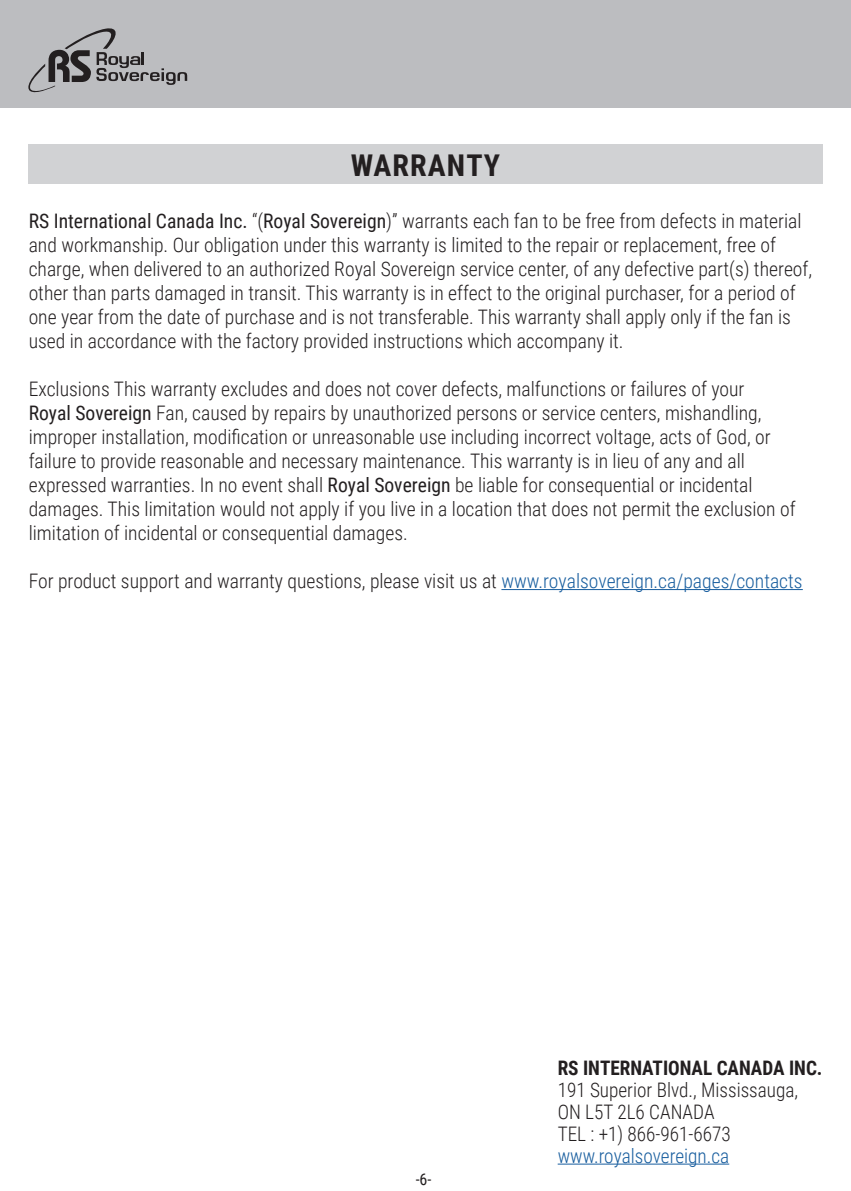
<style>
.page{position:relative;width:851px;height:1191px;background:#fff}
.page>*{position:absolute;margin:0;border:0;box-sizing:border-box;transform-origin:0 0}
.t1{font:700 30px "Roboto Condensed";letter-spacing:.035em;color:#231f20}
.t2{font:300 20px/24px "Roboto Condensed";color:#231f20}
.t3{font:300 20px/22px "Roboto Condensed";color:#231f20;scale:.96 1}
.t4{font:700 20px "Roboto Condensed";color:#231f20;scale:.96 1}
.t5{font:300 20px "Roboto Condensed";color:#175d9e;scale:.96 1}
.t6{font:16px "Roboto Condensed";color:#231f20}
.s1{font-weight:400}
.s2{color:#175d9e}
</style>
<div class="page">
<div style="left:0;top:0;width:850px;height:108px;background:#bcbdc0"></div>
<hr style="left:850px;top:0;width:1px;height:108px;background:#bcbdc0">
<svg style="left:28px;top:28px;width:159px;height:65px"></svg>
<div style="left:28px;top:145px;width:794px;height:39px;background:#d1d2d4"></div>
<hr style="left:501px;top:589px;width:301px;height:1px;background:#175d9e">
<hr style="left:557px;top:1163px;width:172px;height:1px;background:#175d9e">
<h1 class="t1" style="left:350px;top:144px;width:151px">WARRANTY</h1>
<p class="t2" style="left:29px;top:208px;width:784px"><span class="s1">RS International Canada Inc.</span> “(<span class="s1">Royal Sovereign</span>)” warrants each fan to be free from defects in material and workmanship. Our obligation under this warranty is limited to the repair or replacement, free of charge, when delivered to an authorized Royal Sovereign service center, of any defective part(s) thereof, other than parts damaged in transit. This warranty is in effect to the original purchaser, for a period of one year from the date of purchase and is not transferable. This warranty shall apply only if the fan is used in accordance with the factory provided instructions which accompany it.</p>
<p class="t2" style="left:29px;top:376px;width:768px">Exclusions This warranty excludes and does not cover defects, malfunctions or failures of your<br><span class="s1">Royal Sovereign</span> Fan, caused by repairs by unauthorized persons or service centers, mishandling, improper installation, modification or unreasonable use including incorrect voltage, acts of God, or failure to provide reasonable and necessary maintenance. This warranty is in lieu of any and all expressed warranties. In no event shall <span class="s1">Royal Sovereign</span> be liable for consequential or incidental damages. This limitation would not apply if you live in a location that does not permit the exclusion of limitation of incidental or consequential damages.</p>
<p class="t2" style="left:29px;top:568px;width:775px">For product support and warranty questions, please visit us at <span class="s2">www.royalsovereign.ca/pages/contacts</span></p>
<p class="t6" style="left:415px;top:1168px;width:17px">-6-</p>
<p class="t4" style="left:557px;top:1053px;width:277px">RS INTERNATIONAL CANADA INC.</p>
<p class="t3" style="left:557px;top:1077px;width:252px">191 Superior Blvd., Mississauga,<br>ON L5T 2L6 CANADA<br>TEL : +1) 866-961-6673</p>
<p class="t5" style="left:557px;top:1141px;width:180px">www.royalsovereign.ca</p>
</div>
